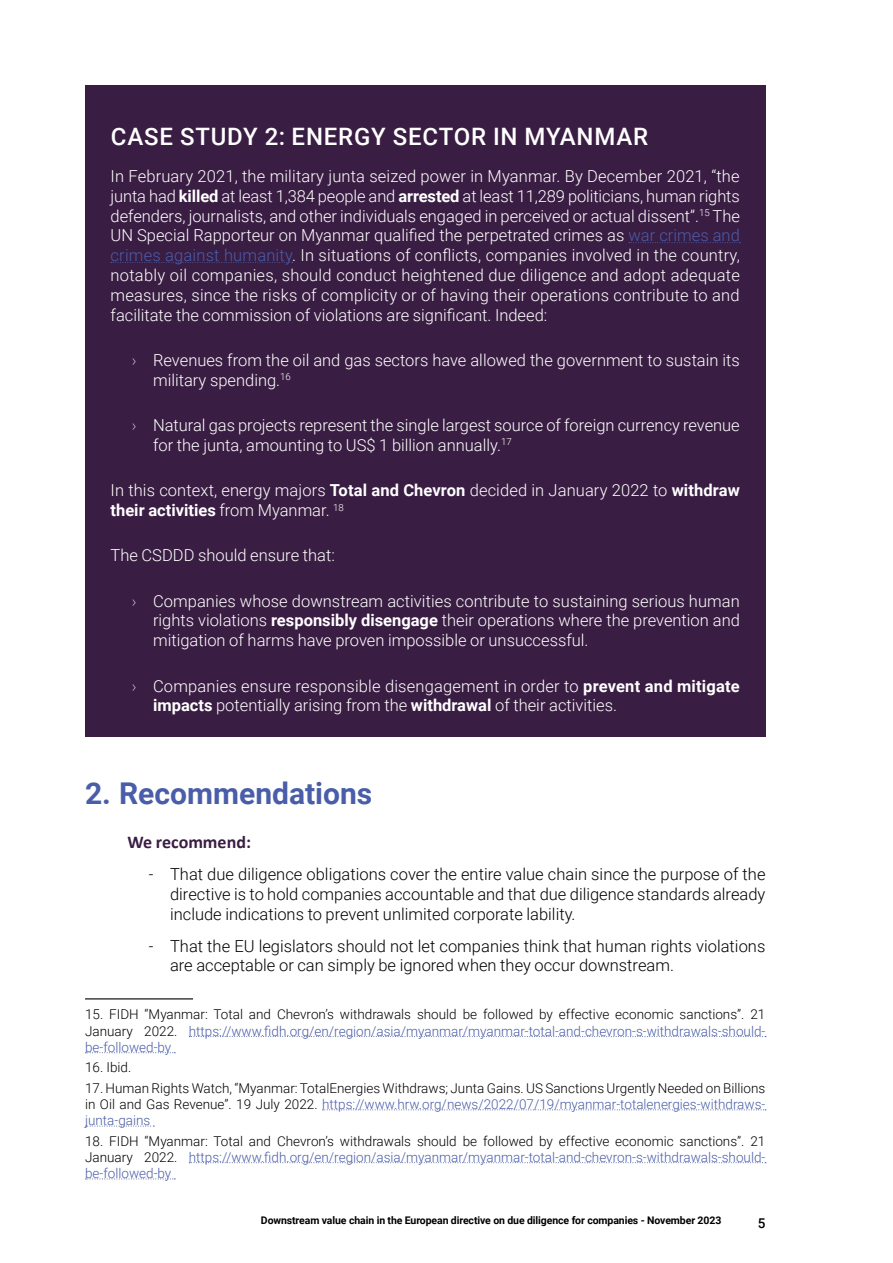
<style>
.page{position:relative;width:893px;height:1263px;background:#fff}
.page>*{position:absolute;margin:0;border:0;box-sizing:border-box;transform-origin:0 0}
.t1{font:700 30px "Roboto";color:#4a5da8}
.Titre_Box{font:500 24px "Roboto";letter-spacing:.035em;color:#fff}
.Recommand{font:700 18px "Calibri";color:#3a1d43}
.Body_Box{font:300 16.5px/19.8px "Roboto";color:#fff}
.t2{font:300 16.5px/19.8px "Roboto";color:#000;text-align:justify}
.Footnote{font:300 13.5px/16.2px "Roboto";color:#4a5da8;text-align:justify}
.Footnote-2{font:300 13.5px/16.2px "Roboto";color:#000;text-align:justify}
.t3{font:500 13.5px "Roboto";color:#000}
.t4{font:700 10.5px "Roboto";letter-spacing:-.01em;color:#000}
.s1{font-weight:700}
.s2{color:#4a5da8}
.s3{font-weight:100}
.s4{color:#000}
</style>
<div class="page">
<div style="left:85px;top:85px;width:680px;height:652px;background:#3a1d43"></div>
<svg style="left:629px;top:242px;width:111px;height:1px"></svg>
<svg style="left:111px;top:262px;width:182px;height:1px"></svg>
<hr style="left:85px;top:998px;width:108px;height:1px;background:#000">
<svg style="left:189px;top:1036px;width:577px;height:1px"></svg>
<svg style="left:85px;top:1052px;width:90px;height:1px"></svg>
<svg style="left:322px;top:1109px;width:444px;height:1px"></svg>
<svg style="left:85px;top:1126px;width:69px;height:1px"></svg>
<svg style="left:189px;top:1162px;width:577px;height:1px"></svg>
<svg style="left:85px;top:1178px;width:90px;height:1px"></svg>
<p class="Titre_Box" style="left:111px;top:120px;width:539px">CASE STUDY 2: ENERGY SECTOR IN MYANMAR</p>
<p class="Body_Box" style="left:111px;top:166px;width:631px;text-align:justify">In February 2021, the military junta seized power in Myanmar. By December 2021, “the junta had <span class="s1">killed</span> at least 1,384 people and <span class="s1">arrested</span> at least 11,289 politicians, human rights defenders, journalists, and other individuals engaged in perceived or actual dissent”.<sup>15</sup> The UN Special Rapporteur on Myanmar qualified the perpetrated crimes as <span class="s2">war crimes and crimes against humanity</span>. In situations of conflicts, companies involved in the country, notably oil companies, should conduct heightened due diligence and adopt adequate measures, since the risks of complicity or of having their operations contribute to and facilitate the commission of violations are significant. Indeed:</p>
<p class="Body_Box" style="left:153px;top:350px;width:588px;text-indent:-21px"><span class="s3">›</span> Revenues from the oil and gas sectors have allowed the government to sustain its military spending.<sup>16</sup></p>
<p class="Body_Box" style="left:153px;top:415px;width:588px;text-indent:-21px"><span class="s3">›</span> Natural gas projects represent the single largest source of foreign currency revenue for the junta, amounting to US$ 1 billion annually.<sup>17</sup></p>
<p class="Body_Box" style="left:111px;top:480px;width:631px">In this context, energy majors <span class="s1">Total and Chevron</span> decided in January 2022 to <span class="s1">withdraw their activities</span> from Myanmar. <sup>18</sup></p>
<p class="Body_Box" style="left:111px;top:545px;width:226px">The CSDDD should ensure that:</p>
<p class="Body_Box" style="left:153px;top:590px;width:588px;text-align:justify;text-indent:-21px"><span class="s3">›</span> Companies whose downstream activities contribute to sustaining serious human rights violations <span class="s1">responsibly disengage</span> their operations where the prevention and mitigation of harms have proven impossible or unsuccessful.</p>
<p class="Body_Box" style="left:153px;top:675px;width:588px;text-indent:-21px"><span class="s3">›</span> Companies ensure responsible disengagement in order to <span class="s1">prevent and mitigate impacts</span> potentially arising from the <span class="s1">withdrawal</span> of their activities.</p>
<p class="t1" style="left:85px;top:773px;width:289px">2. Recommendations</p>
<p class="Recommand" style="left:128px;top:830px;width:125px">We recommend:</p>
<p class="t2" style="left:170px;top:864px;width:597px;text-indent:-21px">- That due diligence obligations cover the entire value chain since the purpose of the directive is to hold companies accountable and that due diligence standards already include indications to prevent unlimited corporate lability.</p>
<p class="t2" style="left:170px;top:935px;width:597px;text-indent:-21px">- That the EU legislators should not let companies think that human rights violations are acceptable or can simply be ignored when they occur downstream.</p>
<p class="Footnote" style="left:85px;top:1006px;width:682px"><span class="s4">15. FIDH “Myanmar: Total and Chevron’s withdrawals should be followed by effective economic sanctions”. 21<br>January 2022.</span> https://www.fidh.org/en/region/asia/myanmar/myanmar-total-and-chevron-s-withdrawals-should&shy;be-followed-by</p>
<p class="Footnote-2" style="left:85px;top:1059px;width:48px">16. Ibid.</p>
<p class="Footnote-2" style="left:85px;top:1079px;width:682px">17. Human Rights Watch, “Myanmar: TotalEnergies Withdraws; Junta Gains. US Sanctions Urgently Needed on Billions in Oil and Gas Revenue”. 19 July 2022. <span class="s2">https://www.hrw.org/news/2022/07/19/myanmar-totalenergies-withdraws&shy;junta-gains</span></p>
<p class="Footnote" style="left:85px;top:1132px;width:682px"><span class="s4">18. FIDH “Myanmar: Total and Chevron’s withdrawals should be followed by effective economic sanctions”. 21<br>January 2022.</span> https://www.fidh.org/en/region/asia/myanmar/myanmar-total-and-chevron-s-withdrawals-should&shy;be-followed-by</p>
<p class="t4" style="left:261px;top:1213px;width:462px">Downstream value chain in the European directive on due diligence for companies - November 2023</p>
<p class="t3" style="left:758px;top:1213px;width:9px">5</p>
</div>
